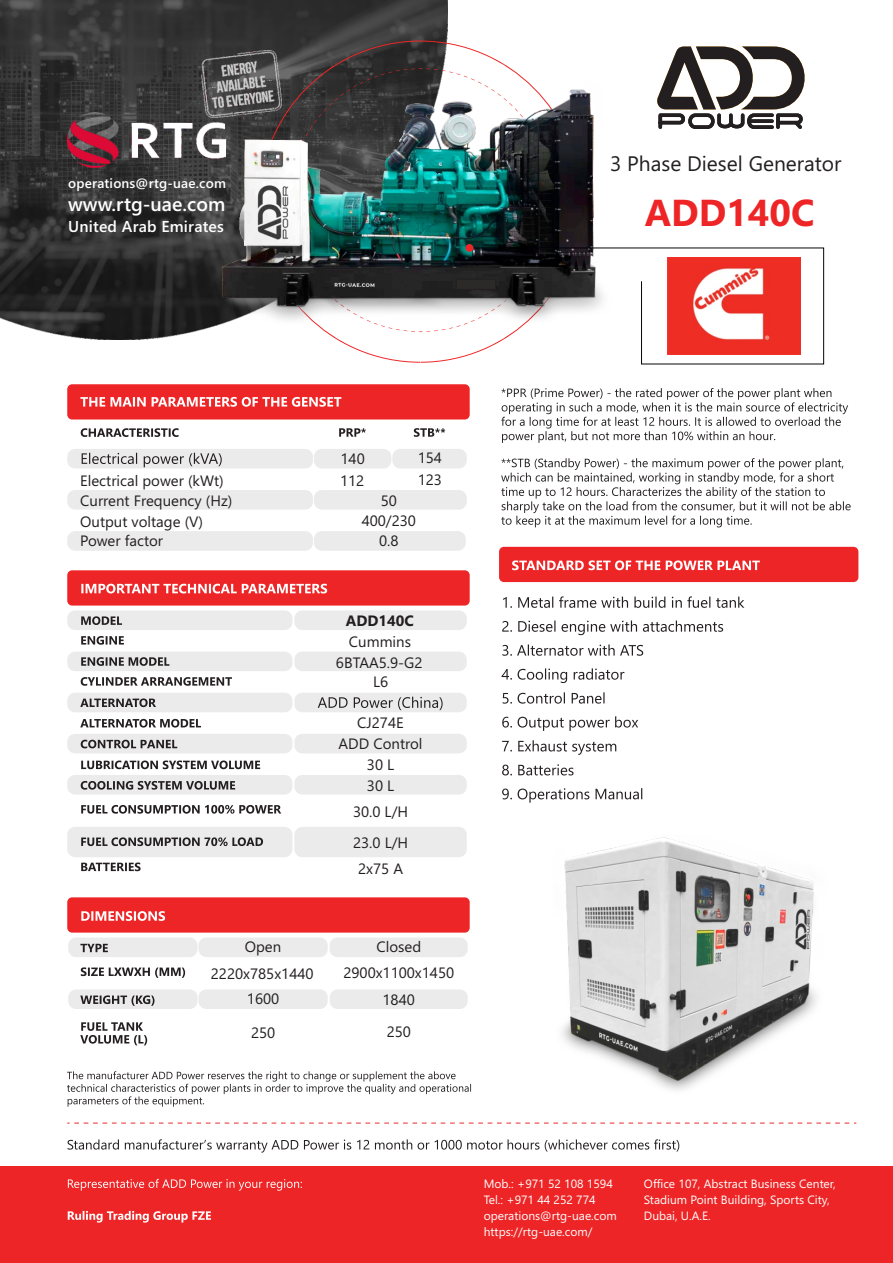
<style>
.page{position:relative;width:893px;height:1263px;background:#fff}
.page>*{position:absolute;margin:0;border:0;box-sizing:border-box;transform-origin:0 0}
.t1{font:700 37.5px "Segoe UI";color:#ee2526}
.t2{font:21px "Segoe UI";color:#231f20}
.t3{font:600 19.5px "Segoe UI";color:#fff}
.t4{font:600 15.75px "Segoe UI";letter-spacing:.015em;color:#fff}
.t5{font:15px/21px "Segoe UI";color:#231f20;text-align:center}
.t6{font:700 15px "Segoe UI";color:#231f20}
.t7{font:600 13.5px "Segoe UI";letter-spacing:.015em;color:#fff}
.t8{font:12px/15.9px "Segoe UI";color:#fff}
</style>
<div class="page">
<img style="left:0;top:0;width:447px;height:339px">
<div style="left:0;top:1167px;width:893px;height:96px;background:#ee2526"></div>
<svg style="left:259px;top:41px;width:256px;height:322px"></svg>
<svg style="left:289px;top:68px;width:236px;height:264px"></svg>
<div style="left:67px;top:384px;width:403px;height:35px;background:#ee2526;border-radius:5px"></div>
<div style="left:67px;top:570px;width:403px;height:35px;background:#ee2526;border-radius:5px"></div>
<div style="left:499px;top:547px;width:359px;height:35px;background:#ee2526;border-radius:5px"></div>
<div style="left:67px;top:897px;width:403px;height:36px;background:#ee2526;border-radius:5px"></div>
<div style="left:314px;top:449px;width:77px;height:19px;background:#ebebeb;border-radius:8px"></div>
<div style="left:314px;top:490px;width:153px;height:20px;background:#ebebeb;border-radius:8px"></div>
<div style="left:314px;top:531px;width:152px;height:20px;background:#ebebeb;border-radius:8px"></div>
<div style="left:294px;top:610px;width:173px;height:20px;background:#ebebeb;border-radius:8px"></div>
<div style="left:330px;top:937px;width:138px;height:20px;background:#ebebeb;border-radius:8px"></div>
<div style="left:198px;top:937px;width:130px;height:20px;background:#ebebeb;border-radius:8px"></div>
<div style="left:330px;top:989px;width:138px;height:20px;background:#ebebeb;border-radius:8px"></div>
<div style="left:198px;top:989px;width:130px;height:20px;background:#ebebeb;border-radius:8px"></div>
<div style="left:68px;top:937px;width:129px;height:20px;background:#ebebeb;border-radius:8px"></div>
<div style="left:68px;top:989px;width:129px;height:20px;background:#ebebeb;border-radius:8px"></div>
<div style="left:294px;top:652px;width:173px;height:19px;background:#ebebeb;border-radius:8px"></div>
<div style="left:294px;top:693px;width:173px;height:19px;background:#ebebeb;border-radius:8px"></div>
<div style="left:294px;top:734px;width:173px;height:19px;background:#ebebeb;border-radius:8px"></div>
<div style="left:294px;top:775px;width:173px;height:19px;background:#ebebeb;border-radius:8px"></div>
<div style="left:294px;top:827px;width:173px;height:30px;background:#ebebeb;border-radius:8px"></div>
<div style="left:67px;top:610px;width:225px;height:20px;background:#ebebeb;border-radius:8px"></div>
<div style="left:67px;top:652px;width:225px;height:19px;background:#ebebeb;border-radius:8px"></div>
<div style="left:67px;top:693px;width:225px;height:19px;background:#ebebeb;border-radius:8px"></div>
<div style="left:67px;top:734px;width:225px;height:19px;background:#ebebeb;border-radius:8px"></div>
<div style="left:67px;top:775px;width:225px;height:19px;background:#ebebeb;border-radius:8px"></div>
<div style="left:67px;top:827px;width:225px;height:30px;background:#ebebeb;border-radius:8px"></div>
<div style="left:67px;top:449px;width:246px;height:19px;background:#ebebeb;border-radius:8px"></div>
<div style="left:67px;top:490px;width:246px;height:20px;background:#ebebeb;border-radius:8px"></div>
<div style="left:67px;top:531px;width:246px;height:20px;background:#ebebeb;border-radius:8px"></div>
<div style="left:392px;top:449px;width:75px;height:19px;background:#ebebeb;border-radius:8px"></div>
<svg style="left:67px;top:1122px;width:789px;height:1px"></svg>
<svg style="left:501px;top:388px;width:347px;height:55px"></svg>
<svg style="left:501px;top:458px;width:350px;height:69px"></svg>
<svg style="left:80px;top:397px;width:261px;height:10px"></svg>
<svg style="left:81px;top:584px;width:246px;height:9px"></svg>
<svg style="left:81px;top:911px;width:84px;height:10px"></svg>
<svg style="left:512px;top:560px;width:248px;height:10px"></svg>
<svg style="left:81px;top:428px;width:98px;height:9px"></svg>
<svg style="left:339px;top:428px;width:27px;height:9px"></svg>
<svg style="left:414px;top:428px;width:31px;height:9px"></svg>
<svg style="left:82px;top:453px;width:140px;height:14px"></svg>
<svg style="left:81px;top:616px;width:41px;height:9px"></svg>
<svg style="left:81px;top:636px;width:43px;height:9px"></svg>
<svg style="left:81px;top:657px;width:88px;height:9px"></svg>
<svg style="left:81px;top:677px;width:151px;height:9px"></svg>
<svg style="left:80px;top:698px;width:76px;height:9px"></svg>
<svg style="left:80px;top:719px;width:121px;height:8px"></svg>
<svg style="left:81px;top:740px;width:96px;height:8px"></svg>
<svg style="left:81px;top:760px;width:179px;height:9px"></svg>
<svg style="left:81px;top:781px;width:154px;height:9px"></svg>
<svg style="left:81px;top:805px;width:200px;height:9px"></svg>
<svg style="left:81px;top:837px;width:182px;height:9px"></svg>
<svg style="left:318px;top:697px;width:125px;height:13px"></svg>
<svg style="left:81px;top:862px;width:60px;height:9px"></svg>
<svg style="left:80px;top:944px;width:28px;height:8px"></svg>
<svg style="left:81px;top:967px;width:104px;height:11px"></svg>
<svg style="left:80px;top:995px;width:74px;height:11px"></svg>
<svg style="left:80px;top:1022px;width:67px;height:23px"></svg>
<svg style="left:67px;top:1071px;width:404px;height:36px"></svg>
<svg style="left:68px;top:1139px;width:611px;height:13px"></svg>
<svg style="left:68px;top:1179px;width:234px;height:43px"></svg>
<svg style="left:502px;top:596px;width:242px;height:207px"></svg>
<img style="left:667px;top:258px;width:133px;height:96px">
<img style="left:67px;top:50px;width:214px;height:124px">
<img style="left:204px;top:79px;width:409px;height:245px">
<hr style="left:469px;top:247px;width:355px;height:1px;background:#000004">
<hr style="left:823px;top:248px;width:1px;height:116px;background:#000004">
<hr style="left:641px;top:363px;width:183px;height:1px;background:#000004">
<hr style="left:641px;top:281px;width:1px;height:83px;background:#000004">
<div style="left:465px;top:244px;width:8px;height:8px;background:#ee2526;border-radius:50%"></div>
<svg style="left:455px;top:278px;width:41px;height:12px"></svg>
<svg style="left:657px;top:46px;width:148px;height:83px"></svg>
<img style="left:562px;top:837px;width:255px;height:253px">
<p class="t7" style="left:68px;top:179px;width:159px">operations@rtg-uae.com</p>
<h3 class="t3" style="left:68px;top:196px;width:159px">www.rtg-uae.com</h3>
<p class="t4" style="left:68px;top:221px;width:157px">United Arab Emirates</p>
<h2 class="t2" style="left:610px;top:155px;width:233px">3 Phase Diesel Generator</h2>
<h1 class="t1" style="left:645px;top:199px;width:171px">ADD140C</h1>
<p class="t5" style="left:341px;top:450px;width:26px">140</p>
<p class="t5" style="left:418px;top:449px;width:26px">154</p>
<p class="t5" style="left:80px;top:472px;width:145px">Electrical power (kWt)</p>
<p class="t5" style="left:340px;top:471px;width:26px">112</p>
<p class="t5" style="left:418px;top:471px;width:26px">123</p>
<p class="t5" style="left:80px;top:492px;width:154px">Current Frequency (Hz)</p>
<p class="t5" style="left:381px;top:491px;width:18px">50</p>
<p class="t5" style="left:80px;top:512px;width:124px">Output voltage (V)</p>
<p class="t5" style="left:362px;top:512px;width:56px">400/230</p>
<p class="t5" style="left:80px;top:531px;width:84px">Power factor</p>
<p class="t5" style="left:379px;top:532px;width:21px">0.8</p>
<p class="t6" style="left:346px;top:615px;width:69px">ADD140C</p>
<p class="t5" style="left:336px;top:633px;width:88px">Cummins<br>6BTAA5.9-G2</p>
<p class="t5" style="left:373px;top:673px;width:17px">L6</p>
<p class="t5" style="left:357px;top:714px;width:48px">CJ274E</p>
<p class="t5" style="left:339px;top:735px;width:85px">ADD Control<br>30 L<br>30 L</p>
<p class="t5" style="left:353px;top:797px;width:57px;line-height:31px;text-align:left">30.0 L/H<br>23.0 L/H</p>
<p class="t5" style="left:358px;top:859px;width:46px">2х75 А</p>
<p class="t5" style="left:245px;top:938px;width:38px">Open</p>
<p class="t5" style="left:376px;top:938px;width:46px">Closed</p>
<p class="t5" style="left:211px;top:965px;width:104px">2220х785x1440</p>
<p class="t5" style="left:343px;top:963px;width:112px">2900х1100х1450</p>
<p class="t5" style="left:247px;top:990px;width:34px">1600</p>
<p class="t5" style="left:382px;top:990px;width:34px">1840</p>
<p class="t5" style="left:251px;top:1023px;width:26px">250</p>
<p class="t5" style="left:387px;top:1023px;width:26px">250</p>
<p class="t8" style="left:484px;top:1177px;width:135px">Mob.: +971 52 108 1594<br>Tel.: +971 44 252 774 operations@rtg-uae.com https://rtg-uae.com/</p>
<p class="t8" style="left:644px;top:1177px;width:193px">Office 107, Abstract Business Center,<br>Stadium Point Building, Sports City,<br>Dubai, U.A.E.</p>
</div>
